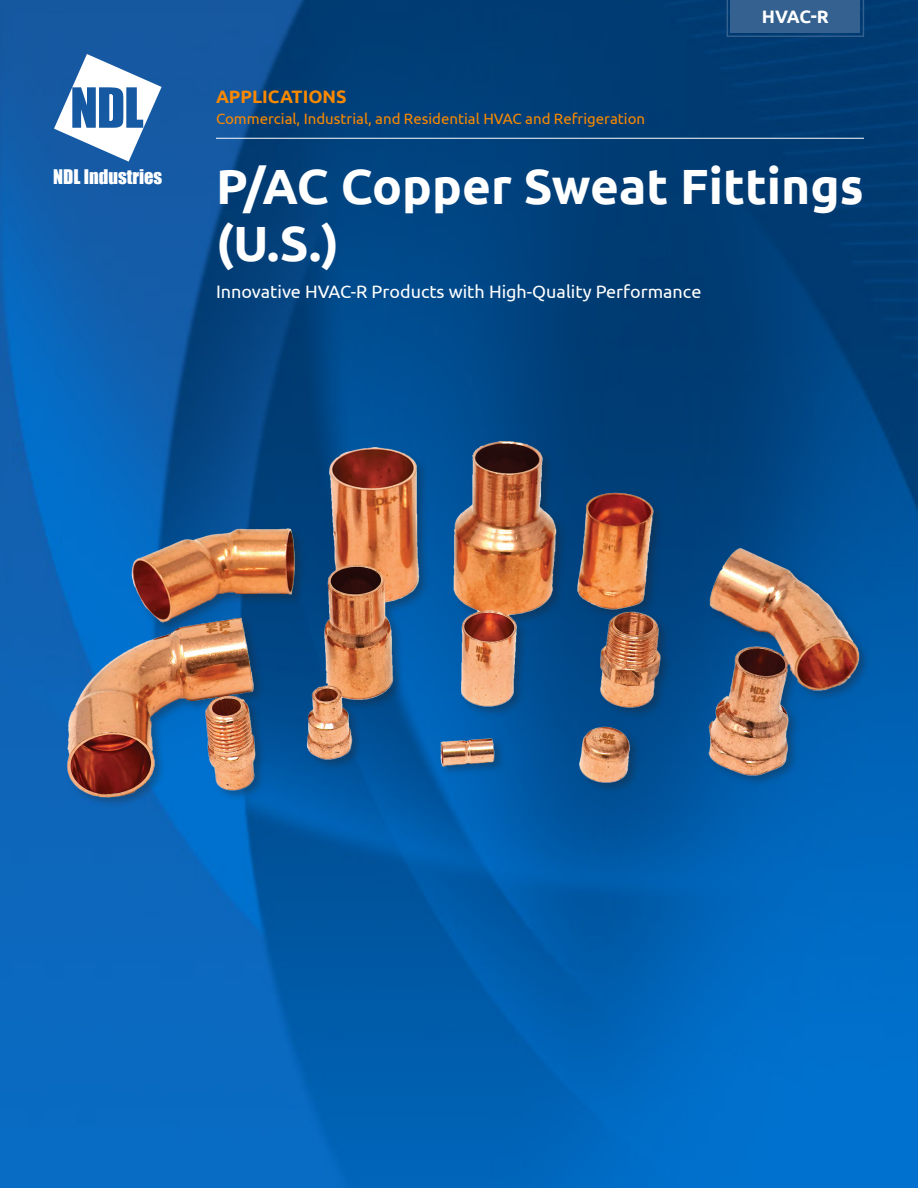
<style>
.page{position:relative;width:918px;height:1188px;background:#fff}
.page>*{position:absolute;margin:0;border:0;box-sizing:border-box;transform-origin:0 0}
.t1{font:700 49.5px/57px "Ubuntu";color:#fff}
.t2{font:18.45px "Impact";color:#fff}
.t3{font:18px "Ubuntu";color:#fff}
.t4{font:700 18px "Ubuntu";color:#fa8900}
.t5{font:700 18px "Ubuntu";color:#fff}
.t6{font:15px "Ubuntu";color:#fa8900}
</style>
<div class="page">
<img style="left:0;top:0;width:918px;height:1188px">
<hr style="left:216px;top:138px;width:648px;height:1px;background:#fff">
<svg style="left:726px;top:0;width:139px;height:38px;background:#2a5a89"></svg>
<div style="left:760px;top:9px;width:71px;height:20px;background:#34618f"></div>
<img style="left:46px;top:422px;width:822px;height:409px">
<svg style="left:54px;top:54px;width:108px;height:108px"></svg>
<p class="t2" style="left:53px;top:162px;width:111px">NDL Industries</p>
<p class="t5" style="left:762px;top:6px;width:69px">HVAC-R</p>
<p class="t4" style="left:216px;top:85px;width:132px">APPLICATIONS</p>
<p class="t6" style="left:216px;top:109px;width:431px">Commercial, Industrial, and Residential HVAC and Refrigeration</p>
<p class="t1" style="left:216px;top:157px;width:649px">P/AC Copper Sweat Fittings (U.S.)</p>
<p class="t3" style="left:216px;top:281px;width:487px">Innovative HVAC-R Products with High-Quality Performance</p>
</div>
